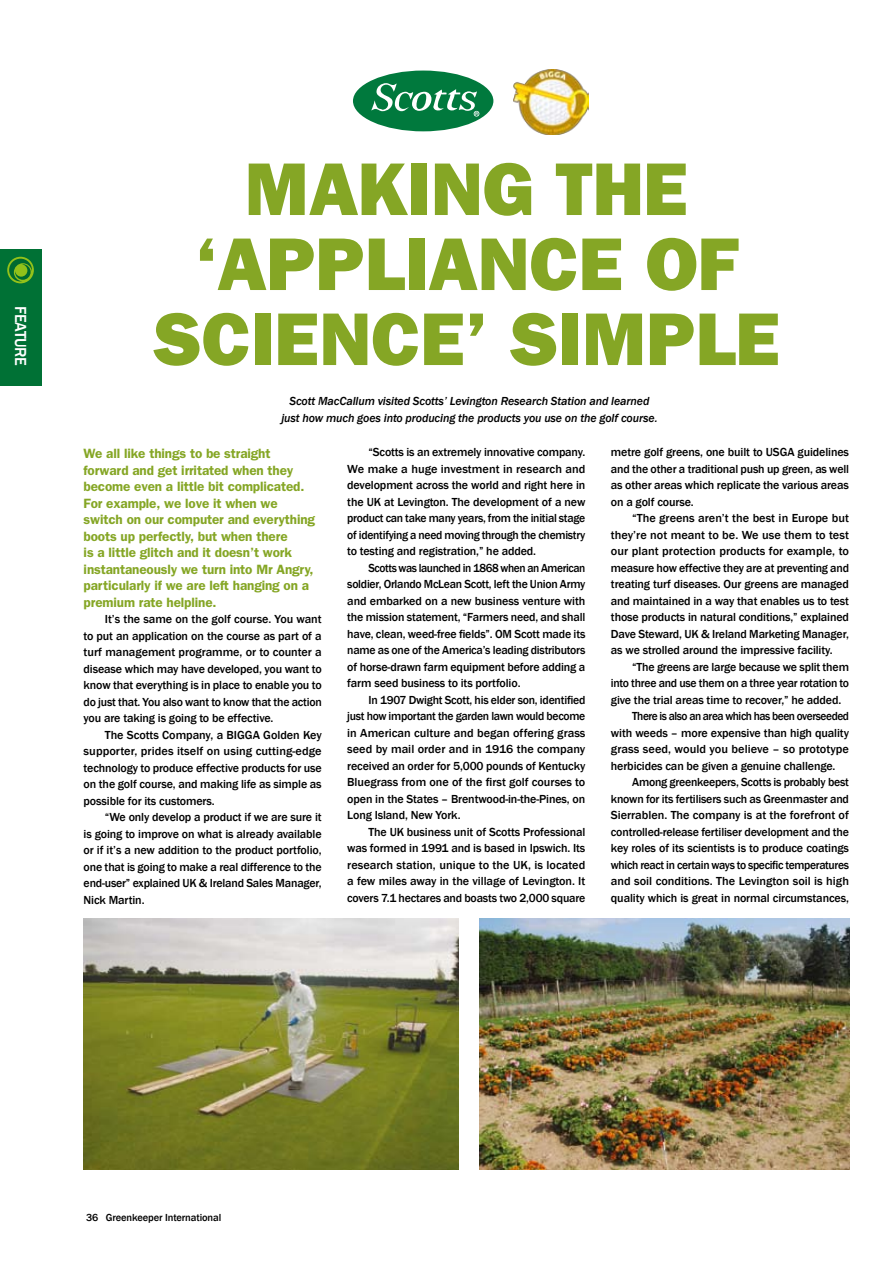
<style>
.page{position:relative;width:893px;height:1263px;background:#fff}
.page>*{position:absolute;margin:0;border:0;box-sizing:border-box;transform-origin:0 0}
.t1{font:800 75px/75px "Franklin Gothic";letter-spacing:-.005em;color:#85a625;text-align:center}
.t2{font:500 16.5px "Franklin Gothic";letter-spacing:-.02em;color:#fff}
.t3{font:600 13.5px/16.5px "Franklin Gothic";letter-spacing:-.01em;color:#85a625}
.t4{font:500 12px/16.5px "Franklin Gothic";letter-spacing:-.01em;color:#000;text-align:justify}
.t5{font:500 12px/16.5px "Franklin Gothic";letter-spacing:-.01em;color:#000;text-align:justify;scale:.95 1}
.t6{font:italic 500 12px/16.5px "Franklin Gothic";letter-spacing:-.01em;color:#000;text-align:center}
.t7{font:500 12px "Franklin Gothic";letter-spacing:-.03em;color:#000;scale:.96 1}
.t8{font:500 12px "Franklin Gothic";letter-spacing:-.04em;color:#000;scale:.95 1}
.t9{font:500 10.5px "Franklin Gothic";letter-spacing:-.01em;color:#000}
</style>
<div class="page">
<img style="left:514px;top:69px;width:75px;height:66px">
<div style="left:352px;top:69px;width:143px;height:64px;background:#00793d;border-radius:50%"></div>
<div style="left:350px;top:68px;width:146px;height:66px;border:3px solid #fff;border-radius:50%"></div>
<svg style="left:371px;top:83px;width:108px;height:34px"></svg>
<img style="left:479px;top:918px;width:370px;height:251px">
<img style="left:84px;top:918px;width:374px;height:251px">
<div style="left:0;top:249px;width:41px;height:137px;background:#007135"></div>
<svg style="left:7px;top:257px;width:27px;height:26px"></svg>
<svg style="left:9px;top:259px;width:23px;height:22px"></svg>
<h2 class="t2" style="left:31px;top:306px;width:61px;rotate:90deg">FEATURE</h2>
<h1 class="t1" style="left:152px;top:152px;width:629px">MAKING THE ‘APPLIANCE OF<br>SCIENCE’ SIMPLE</h1>
<p class="t6" style="left:281px;top:393px;width:378px">Scott MacCallum visited Scotts’ Levington Research Station and learned just how much goes into producing the products you use on the golf course.</p>
<p class="t3" style="left:84px;top:445px;width:233px">We all like things to be straight forward and get irritated when they become even a little bit complicated.<br>For example, we love it when we switch on our computer and everything boots up perfectly, but when there<br>is a little glitch and it doesn’t work instantaneously we turn into Mr Angry, particularly if we are left hanging on a premium rate helpline.</p>
<p class="t4" style="left:84px;top:611px;width:240px;text-indent:21px">It’s the same on the golf course. You want to put an application on the course as part of a turf management programme, or to counter a disease which may have developed, you want to know that everything is in place to enable you to do just that. You also want to know that the action you are taking is going to be effective.</p>
<p class="t4" style="left:84px;top:726px;width:240px;text-indent:21px">The Scotts Company, a BIGGA Golden Key supporter, prides itself on using cutting-edge technology to produce effective products for use on the golf course, and making life as simple as possible for its customers.</p>
<p class="t4" style="left:84px;top:809px;width:240px;text-indent:21px">“We only develop a product if we are sure it is going to improve on what is already available or if it’s a new addition to the product portfolio, one that is going to make a real difference to the end-user” explained UK &amp; Ireland Sales Manager, Nick Martin.</p>
<p class="t4" style="left:347px;top:444px;width:240px;text-indent:21px">“Scotts is an extremely innovative company.<br>We make a huge investment in research and development across the world and right here in the UK at Levington. The development of a new product can take many years, from the initial stage of identifying a need moving through the chemistry to testing and registration,” he added.</p>
<p class="t5" style="left:347px;top:560px;width:252px;text-indent:21px">Scotts was launched in 1868 when an American soldier, Orlando McLean Scott, left the Union Army and embarked on a new business venture with the mission statement, “Farmers need, and shall have, clean, weed-free fields”. OM Scott made its name as one of the America’s leading distributors of horse-drawn farm equipment before adding a farm seed business to its portfolio.</p>
<p class="t4" style="left:347px;top:692px;width:240px;text-indent:21px">In 1907 Dwight Scott, his elder son, identified just how important the garden lawn would become in American culture and began offering grass seed by mail order and in 1916 the company received an order for 5,000 pounds of Kentucky Bluegrass from one of the first golf courses to open in the States – Brentwood-in-the-Pines, on Long Island, New York.</p>
<p class="t4" style="left:347px;top:824px;width:240px;text-indent:21px">The UK business unit of Scotts Professional was formed in 1991 and is based in Ipswich. Its research station, unique to the UK, is located a few miles away in the village of Levington. It covers 7.1 hectares and boasts two 2,000 square</p>
<p class="t4" style="left:611px;top:444px;width:240px">metre golf greens, one built to USGA guidelines and the other a traditional push up green, as well as other areas which replicate the various areas on a golf course.</p>
<p class="t4" style="left:611px;top:510px;width:240px;text-indent:21px">“The greens aren’t the best in Europe but they’re not meant to be. We use them to test our plant protection products for example, to measure how effective they are at preventing and treating turf diseases. Our greens are managed and maintained in a way that enables us to test those products in natural conditions,” explained Dave Steward, UK &amp; Ireland Marketing Manager, as we strolled around the impressive facility.</p>
<p class="t4" style="left:632px;top:659px;width:218px">“The greens are large because we split them</p>
<p class="t4" style="left:611px;top:675px;width:240px">into three and use them on a three year rotation to</p>
<p class="t4" style="left:611px;top:692px;width:232px">give the trial areas time to recover,” he added.</p>
<p class="t8" style="left:632px;top:709px;width:230px">There is also an area which has been overseeded</p>
<p class="t4" style="left:611px;top:725px;width:240px">with weeds – more expensive than high quality</p>
<p class="t4" style="left:611px;top:741px;width:240px">grass seed, would you believe – so prototype</p>
<p class="t4" style="left:611px;top:758px;width:226px">herbicides can be given a genuine challenge.</p>
<p class="t4" style="left:632px;top:774px;width:218px">Among greenkeepers, Scotts is probably best</p>
<p class="t4" style="left:611px;top:791px;width:240px">known for its fertilisers such as Greenmaster and</p>
<p class="t4" style="left:611px;top:807px;width:240px">Sierrablen. The company is at the forefront of</p>
<p class="t4" style="left:611px;top:824px;width:240px">controlled-release fertiliser development and the</p>
<p class="t4" style="left:611px;top:840px;width:240px">key roles of its scientists is to produce coatings</p>
<p class="t7" style="left:611px;top:857px;width:250px">which react in certain ways to specific temperatures</p>
<p class="t4" style="left:611px;top:873px;width:240px">and soil conditions. The Levington soil is high</p>
<p class="t4" style="left:611px;top:890px;width:240px">quality which is great in normal circumstances,</p>
<p class="t9" style="left:86px;top:1211px;width:137px">36 Greenkeeper International</p>
</div>
